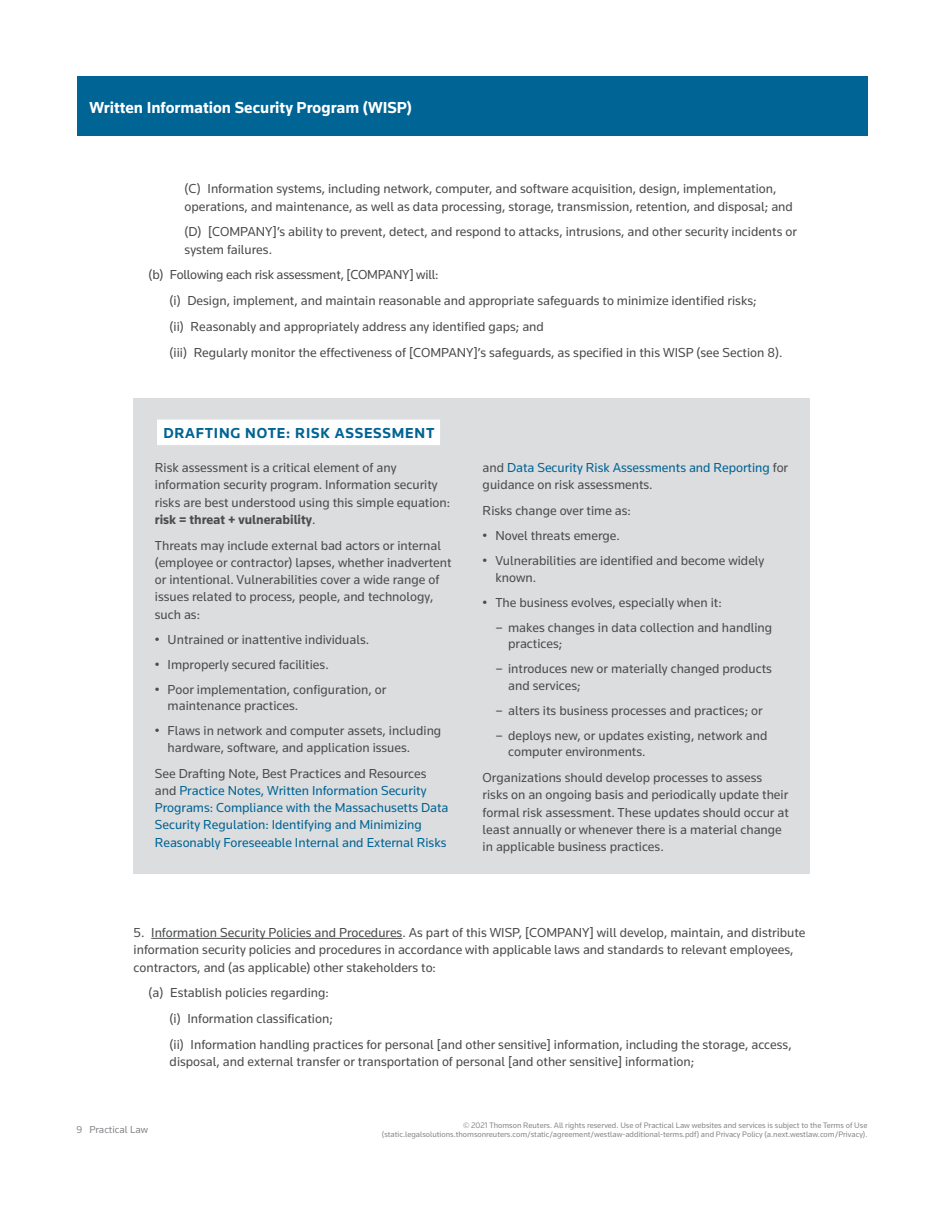
<style>
.page{position:relative;width:944px;height:1214px;background:#fff}
.page>*{position:absolute;margin:0;border:0;box-sizing:border-box;transform-origin:0 0}
.t1{font:700 16.5px "Knowledge";color:#fff}
.t2{font:700 15px "Knowledge";letter-spacing:.05em;color:#006494}
.t3{font:13.5px/17.2px "Knowledge";color:#4b4c4d}
.t4{font:13.5px/17.2px "Knowledge";color:#006494}
.t5{font:10.5px "Knowledge";color:#86888b}
.t6{font:8.25px/9.8px "Knowledge";color:#86888b;text-align:right}
.s1{font-weight:700}
.s2{color:#4b4c4d}
</style>
<div class="page">
<div style="left:77px;top:77px;width:790px;height:59px;background:#006494"></div>
<div style="left:134px;top:398px;width:676px;height:475px;background:#dcdddf"></div>
<div style="left:157px;top:419px;width:283px;height:26px;background:#fff"></div>
<hr style="left:151px;top:938px;width:251px;height:1px;background:#4b4c4d">
<p class="t1" style="left:89px;top:97px;width:324px">Written Information Security Program (WISP)</p>
<p class="t3" style="left:185px;top:180px;width:610px">(C) Information systems, including network, computer, and software acquisition, design, implementation, operations, and maintenance, as well as data processing, storage, transmission, retention, and disposal; and</p>
<p class="t3" style="left:185px;top:223px;width:614px">(D) [COMPANY]’s ability to prevent, detect, and respond to attacks, intrusions, and other security incidents or system failures.</p>
<p class="t3" style="left:170px;top:262px;width:614px;line-height:25.8px;text-indent:-21px">(b) Following each risk assessment, [COMPANY] will:<br>(i) Design, implement, and maintain reasonable and appropriate safeguards to minimize identified risks;<br>(ii) Reasonably and appropriately address any identified gaps; and<br>(iii) Regularly monitor the effectiveness of [COMPANY]’s safeguards, as specified in this WISP (see Section 8).</p>
<p class="t2" style="left:163px;top:423px;width:272px">DRAFTING NOTE: RISK ASSESSMENT</p>
<p class="t3" style="left:155px;top:459px;width:297px">Risk assessment is a critical element of any information security program. Information security risks are best understood using this simple equation: <span class="s1">risk = threat + vulnerability</span>.</p>
<p class="t3" style="left:155px;top:536px;width:298px">Threats may include external bad actors or internal (employee or contractor) lapses, whether inadvertent or intentional. Vulnerabilities cover a wide range of issues related to process, people, and technology, such as:</p>
<p class="t3" style="left:155px;top:630px;width:216px">• Untrained or inattentive individuals.</p>
<p class="t3" style="left:155px;top:655px;width:175px">• Improperly secured facilities.</p>
<p class="t3" style="left:168px;top:681px;width:220px;line-height:16.5px;text-indent:-13px">• Poor implementation, configuration, or maintenance practices.</p>
<p class="t3" style="left:168px;top:722px;width:275px;line-height:16.5px;text-indent:-13px">• Flaws in network and computer assets, including hardware, software, and application issues.</p>
<p class="t4" style="left:155px;top:764px;width:295px"><span class="s2">See Drafting Note, Best Practices and Resources and</span> Practice Notes, Written Information Security Programs: Compliance with the Massachusetts Data Security Regulation: Identifying and Minimizing Reasonably Foreseeable Internal and External Risks</p>
<p class="t4" style="left:482px;top:459px;width:307px"><span class="s2">and</span> Data Security Risk Assessments and Reporting <span class="s2">for guidance on risk assessments.</span></p>
<p class="t3" style="left:482px;top:502px;width:150px">Risks change over time as:</p>
<p class="t3" style="left:482px;top:527px;width:139px">• Novel threats emerge.</p>
<p class="t3" style="left:495px;top:552px;width:270px;line-height:16.5px;text-indent:-13px">• Vulnerabilities are identified and become widely known.</p>
<p class="t3" style="left:482px;top:593px;width:240px">• The business evolves, especially when it:</p>
<p class="t3" style="left:508px;top:619px;width:266px;line-height:16.5px;text-indent:-13px">– makes changes in data collection and handling practices;</p>
<p class="t3" style="left:508px;top:660px;width:265px;line-height:16.5px;text-indent:-13px">– introduces new or materially changed products and services;</p>
<p class="t3" style="left:495px;top:701px;width:269px">– alters its business processes and practices; or</p>
<p class="t3" style="left:508px;top:727px;width:261px;line-height:16.5px;text-indent:-13px">– deploys new, or updates existing, network and computer environments.</p>
<p class="t3" style="left:482px;top:768px;width:308px">Organizations should develop processes to assess risks on an ongoing basis and periodically update their formal risk assessment. These updates should occur at least annually or whenever there is a material change in applicable business practices.</p>
<p class="t3" style="left:134px;top:923px;width:673px">5. Information Security Policies and Procedures. As part of this WISP, [COMPANY] will develop, maintain, and distribute information security policies and procedures in accordance with applicable laws and standards to relevant employees, contractors, and (as applicable) other stakeholders to:</p>
<p class="t3" style="left:170px;top:979px;width:623px;line-height:25.8px;text-indent:-21px">(a) Establish policies regarding:<br>(i) Information classification;<br>(ii) Information handling practices for personal [and other sensitive] information, including the storage, access,</p>
<p class="t3" style="left:170px;top:1052px;width:526px">disposal, and external transfer or transportation of personal [and other sensitive] information;</p>
<p class="t5" style="left:77px;top:1123px;width:73px">9 Practical Law</p>
<p class="t6" style="left:382px;top:1119px;width:487px">© 2021 Thomson Reuters. All rights reserved. Use of Practical Law websites and services is subject to the Terms of Use (static.legalsolutions.thomsonreuters.com/static/agreement/westlaw-additional-terms.pdf) and Privacy Policy (a.next.westlaw.com/Privacy).</p>
</div>
